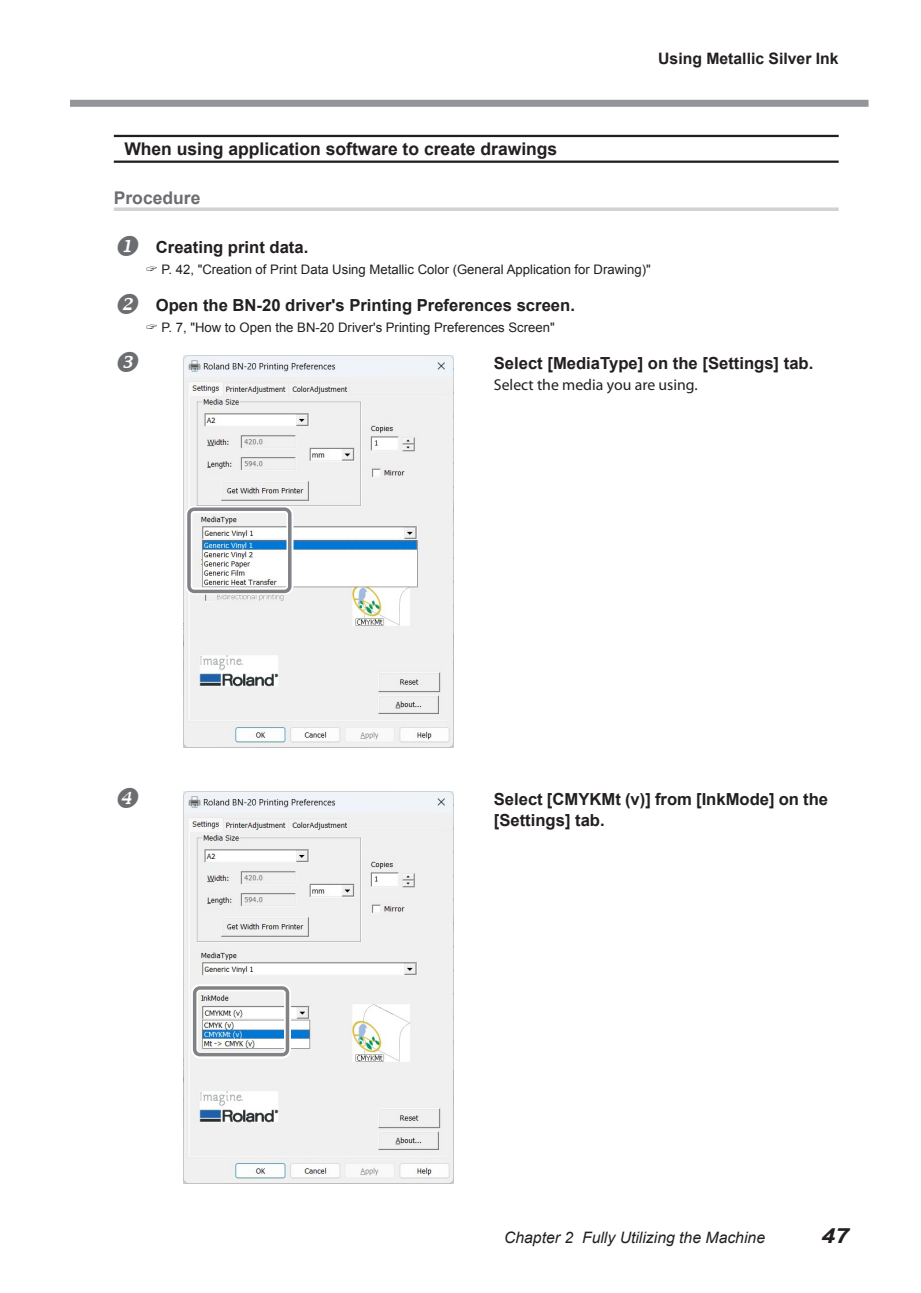
<style>
.page{position:relative;width:921px;height:1293px;background:#fff}
.page>*{position:absolute;margin:0;border:0;box-sizing:border-box;transform-origin:0 0}
.t1{font:italic 700 21px "Arial";color:#231f20;scale:1.2 1}
.t2{font:700 17.5px "Arial";color:#231f20}
.t3{font:700 17.5px "Arial";color:#6c6d70}
.t4{font:700 16.62px/21px "Arial";color:#231f20}
.t5{font:italic 15.75px "Arial";color:#231f20}
.t6{font:15.75px "Myriad Pro";color:#231f20}
.t7{font:700 15.75px "Arial";color:#231f20}
.t8{font:13.12px "Arial";color:#231f20}
.s1{color:#6c6d70}
</style>
<div class="page">
<div style="left:70px;top:100px;width:798px;height:7px;background:#939598"></div>
<hr style="left:114px;top:135px;width:724px;height:2px;background:#231f20">
<hr style="left:114px;top:160px;width:724px;height:3px;background:#231f20">
<svg style="left:114px;top:207px;width:724px;height:4px;background:#d6d7d9"></svg>
<img style="left:184px;top:355px;width:269px;height:392px">
<img style="left:184px;top:791px;width:269px;height:392px">
<div style="left:185px;top:506px;width:108px;height:88px;border:7px solid #fff;border-radius:5px"></div>
<div style="left:187px;top:507px;width:104px;height:86px;border:4px solid #808285;border-radius:5px"></div>
<div style="left:191px;top:984px;width:100px;height:74px;border:7px solid #fff;border-radius:5px"></div>
<div style="left:193px;top:986px;width:96px;height:70px;border:4px solid #808285;border-radius:5px"></div>
<p class="t7" style="left:658px;top:48px;width:182px">Using Metallic Silver Ink</p>
<p class="t2" style="left:124px;top:137px;width:434px">When using application software to create drawings</p>
<p class="t3" style="left:114px;top:186px;width:88px">Procedure</p>
<p class="t4" style="left:114px;top:237px;width:196px"><span class="s1">◆</span> Creating print data.</p>
<p class="t8" style="left:161px;top:261px;width:491px">P. 42, "Creation of Print Data Using Metallic Color (General Application for Drawing)"</p>
<p class="t4" style="left:114px;top:295px;width:462px"><span class="s1">❖</span> Open the BN-20 driver's Printing Preferences screen.</p>
<p class="t8" style="left:161px;top:318px;width:395px">P. 7, "How to Open the BN-20 Driver's Printing Preferences Screen"</p>
<p class="t4" style="left:494px;top:353px;width:321px">Select [MediaType] on the [Settings] tab.</p>
<p class="t6" style="left:494px;top:374px;width:205px">Select the media you are using.</p>
<p class="t4" style="left:494px;top:788px;width:336px">Select [CMYKMt (v)] from [InkMode] on the [Settings] tab.</p>
<p class="t5" style="left:504px;top:1227px;width:262px">Chapter 2 Fully Utilizing the Machine</p>
<p class="t1" style="left:821px;top:1221px;width:25px">47</p>
</div>
